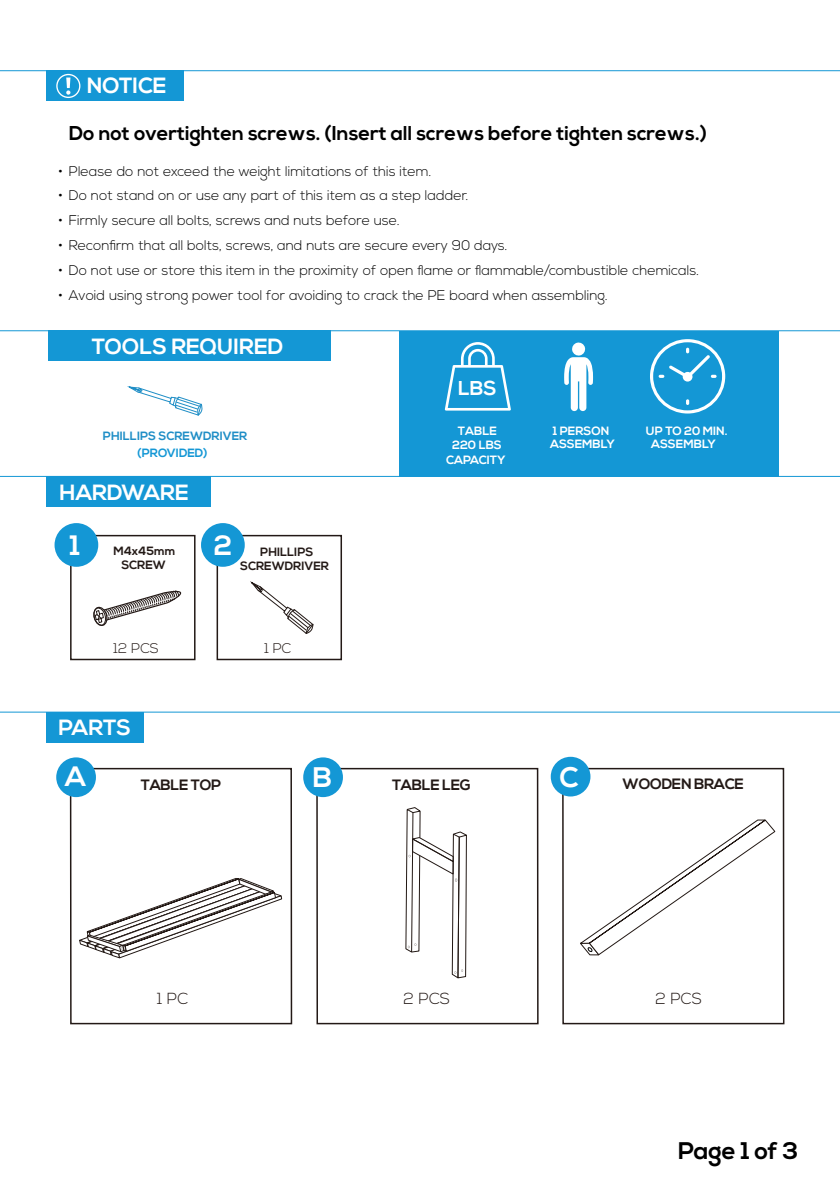
<style>
.page{position:relative;width:840px;height:1191px;background:#fff}
.page>*{position:absolute;margin:0;border:0;box-sizing:border-box;transform-origin:0 0}
.t1{font:700 28.2px "Nexa";color:#fff}
.t2{font:700 28px "Nexa";color:#fff}
.t3{font:700 24px "Nexa";color:#000}
.t4{font:700 22px "Nexa";color:#fff}
.t5{font:700 20px "Nexa";color:#000}
.t6{font:700 20px "Nexa";color:#fff}
.t7{font:300 16px "Nexa";color:#231916}
.t8{font:700 15px "Nexa";letter-spacing:-.02em;color:#231916}
.t9{font:300 14px "Nexa";color:#000}
.t10{font:300 14px "Nexa";color:#231916}
.t11{font:700 12px/13px "Nexa";color:#fff;text-align:center}
.t12{font:700 12px/14.4px "Nexa";color:#231916;text-align:center}
.t13{font:700 12px "Nexa";color:#1f8ec6}
.t14{font:700 12px "Nexa";color:#1497d5}
</style>
<div class="page">
<hr style="left:0;top:70px;width:839px;height:1px;background:#1497d5">
<div style="left:399px;top:331px;width:379px;height:146px;background:#1497d5"></div>
<div style="left:48px;top:331px;width:282px;height:30px;background:#1497d5"></div>
<hr style="left:0;top:330px;width:839px;height:1px;background:#1497d5">
<hr style="left:0;top:476px;width:839px;height:1px;background:#1497d5">
<div style="left:47px;top:71px;width:137px;height:30px;background:#1497d5"></div>
<div style="left:56px;top:74px;width:24px;height:24px;border:1px solid #fff;border-radius:50%"></div>
<svg style="left:66px;top:78px;width:4px;height:17px"></svg>
<div style="left:47px;top:712px;width:97px;height:30px;background:#1497d5"></div>
<hr style="left:0;top:711px;width:839px;height:1px;background:#1497d5">
<div style="left:70px;top:768px;width:222px;height:256px;border:2px solid #231916"></div>
<div style="left:56px;top:757px;width:40px;height:40px;background:#1497d5;border-radius:50%"></div>
<div style="left:316px;top:768px;width:222px;height:256px;border:2px solid #231916"></div>
<div style="left:303px;top:757px;width:40px;height:40px;background:#1497d5;border-radius:50%"></div>
<div style="left:561px;top:768px;width:223px;height:256px;border:2px solid #231916"></div>
<div style="left:550px;top:757px;width:40px;height:39px;background:#1497d5;border-radius:50%"></div>
<div style="left:47px;top:476px;width:164px;height:31px;background:#1497d5"></div>
<div style="left:216px;top:535px;width:126px;height:125px;border:2px solid #231916"></div>
<div style="left:201px;top:523px;width:43px;height:44px;background:#1497d5;border-radius:50%"></div>
<div style="left:70px;top:535px;width:125px;height:125px;border:2px solid #231916"></div>
<div style="left:54px;top:523px;width:44px;height:44px;background:#1497d5;border-radius:50%"></div>
<svg style="left:564px;top:342px;width:28px;height:69px"></svg>
<svg style="left:444px;top:342px;width:66px;height:68px"></svg>
<svg style="left:650px;top:339px;width:74px;height:74px"></svg>
<svg style="left:250px;top:581px;width:64px;height:53px"></svg>
<svg style="left:127px;top:386px;width:76px;height:30px"></svg>
<svg style="left:93px;top:587px;width:103px;height:39px"></svg>
<svg style="left:405px;top:807px;width:62px;height:172px"></svg>
<svg style="left:580px;top:819px;width:195px;height:137px"></svg>
<svg style="left:79px;top:878px;width:203px;height:80px"></svg>
<p class="t4" style="left:87px;top:73px;width:81px">NOTICE</p>
<p class="t5" style="left:69px;top:121px;width:639px">Do not overtighten screws. (Insert all screws before tighten screws.)</p>
<p class="t9" style="left:58px;top:163px;width:374px">• Please do not exceed the weight limitations of this item.</p>
<p class="t9" style="left:58px;top:187px;width:411px">• Do not stand on or use any part of this item as a step ladder.</p>
<p class="t9" style="left:58px;top:212px;width:342px">• Firmly secure all bolts, screws and nuts before use.</p>
<p class="t9" style="left:58px;top:237px;width:450px">• Reconfirm that all bolts, screws, and nuts are secure every 90 days.</p>
<p class="t9" style="left:58px;top:262px;width:641px">• Do not use or store this item in the proximity of open flame or flammable/combustible chemicals.</p>
<p class="t9" style="left:58px;top:287px;width:550px">• Avoid using strong power tool for avoiding to crack the PE board when assembling.</p>
<p class="t4" style="left:92px;top:334px;width:193px">TOOLS REQUIRED</p>
<p class="t13" style="left:103px;top:429px;width:146px">PHILLIPS SCREWDRIVER</p>
<p class="t14" style="left:137px;top:446px;width:71px">(PROVIDED)</p>
<p class="t4" style="left:60px;top:479px;width:131px">HARDWARE</p>
<p class="t2" style="left:70px;top:529px;width:12px">1</p>
<p class="t12" style="left:113px;top:543px;width:64px">M4x45mm<br>SCREW</p>
<p class="t2" style="left:215px;top:529px;width:20px">2</p>
<p class="t12" style="left:240px;top:545px;width:90px">PHILLIPS<br>SCREWDRIVER</p>
<p class="t10" style="left:113px;top:640px;width:47px">12 PCS</p>
<p class="t4" style="left:59px;top:715px;width:74px">PARTS</p>
<p class="t10" style="left:264px;top:640px;width:29px">1 PC</p>
<p class="t6" style="left:458px;top:376px;width:40px">LBS</p>
<p class="t11" style="left:446px;top:424px;width:61px;line-height:14.4px">TABLE<br>220 LBS<br>CAPACITY</p>
<p class="t2" style="left:65px;top:760px;width:22px">A</p>
<p class="t1" style="left:313px;top:761px;width:21px">B</p>
<p class="t8" style="left:141px;top:776px;width:82px">TABLE TOP</p>
<p class="t8" style="left:392px;top:776px;width:80px">TABLE LEG</p>
<p class="t11" style="left:550px;top:424px;width:66px;text-align:left">1 PERSON<br>ASSEMBLY</p>
<p class="t11" style="left:645px;top:424px;width:83px">UP TO 20 MIN.<br>ASSEMBLY</p>
<p class="t1" style="left:559px;top:760px;width:20px">C</p>
<p class="t8" style="left:622px;top:775px;width:123px">WOODEN BRACE</p>
<p class="t7" style="left:157px;top:989px;width:32px">1 PC</p>
<p class="t7" style="left:403px;top:989px;width:48px">2 PCS</p>
<p class="t7" style="left:655px;top:989px;width:48px">2 PCS</p>
<p class="t3" style="left:677px;top:1136px;width:122px">Page 1 of 3</p>
</div>
